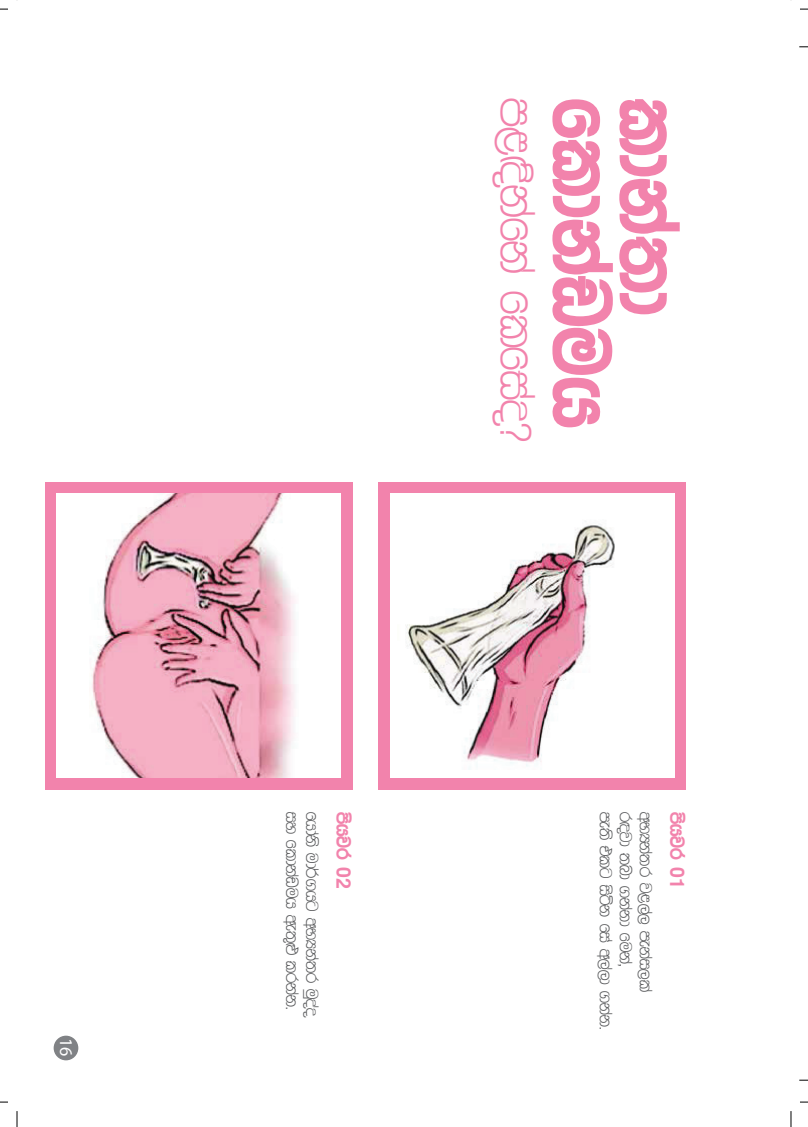
<style>
.page{position:relative;width:808px;height:1127px;background:#fff}
.page>*{position:absolute;margin:0;border:0;box-sizing:border-box;transform-origin:0 0}
.t1{font:80.7px "FM Sandhyaneex";color:#f283ac}
.t2{font:46.2px "FM Rashmeex";color:#f283ac}
.t3{font:19.5px "FM Sandhyaneex";color:#f283ac}
.t4{font:18px "Myriad Pro";color:#fff}
.t5{font:16.8px "FM Rashmeex";color:#58595b}
.t6{font:15px "Gotham";color:#fff}
</style>
<div class="page">
<div style="left:378px;top:482px;width:308px;height:307px;background:#f283ac"></div>
<img style="left:390px;top:494px;width:284px;height:284px">
<div style="left:45px;top:482px;width:307px;height:307px;background:#f283ac"></div>
<img style="left:57px;top:494px;width:284px;height:284px">
<div style="left:54px;top:1035px;width:24px;height:25px;background:#808285;border-radius:50%"></div>
<svg style="left:790px;top:1111px;width:2px;height:16px"></svg>
<svg style="left:16px;top:1111px;width:2px;height:16px"></svg>
<svg style="left:800px;top:8px;width:7px;height:2px"></svg>
<svg style="left:0;top:8px;width:8px;height:2px"></svg>
<svg style="left:800px;top:1101px;width:7px;height:2px"></svg>
<svg style="left:0;top:1101px;width:8px;height:2px"></svg>
<hr style="left:807px;top:1088px;width:1px;height:39px;background:#000">
<hr style="left:807px;top:0;width:1px;height:38px;background:#000">
<svg style="left:799px;top:1079px;width:9px;height:2px"></svg>
<svg style="left:799px;top:46px;width:9px;height:2px"></svg>
<p class="t4" style="left:77px;top:1038px;width:20px;rotate:90deg">16</p>
<p class="t6" style="left:80px;top:1040px;width:16px;rotate:90deg">13</p>
<p class="t2" style="left:542px;top:98px;width:345px;rotate:90deg">m&lt;¢kafka flfiao@</p>
<p class="t1" style="left:625px;top:98px;width:331px;rotate:90deg">fldkavuh</p>
<p class="t1" style="left:692px;top:98px;width:220px;rotate:90deg">ldka;d</p>
<p class="t5" style="left:301px;top:811px;width:200px;rotate:90deg">iy fldkavuh we;=¿ lrkak'</p>
<p class="t5" style="left:321px;top:811px;width:207px;rotate:90deg">fhdaksud¾.hg wNHka;r uqoao</p>
<p class="t3" style="left:354px;top:811px;width:79px;rotate:90deg">mshjr 02</p>
<p class="t5" style="left:615px;top:811px;width:95px;rotate:90deg">me;stlg is</p>
<p class="t5" style="left:635px;top:811px;width:156px;rotate:90deg">r|jd ;nd .kakd fuka"</p>
<p class="t5" style="left:655px;top:811px;width:184px;rotate:90deg">wNHka;r j&lt;,a, mekai,la</p>
<p class="t3" style="left:688px;top:811px;width:79px;rotate:90deg">mshjr 01</p>
<p class="t5" style="left:615px;top:895px;width:136px;rotate:90deg">Ük fia w,a,d .kak'</p>
</div>
